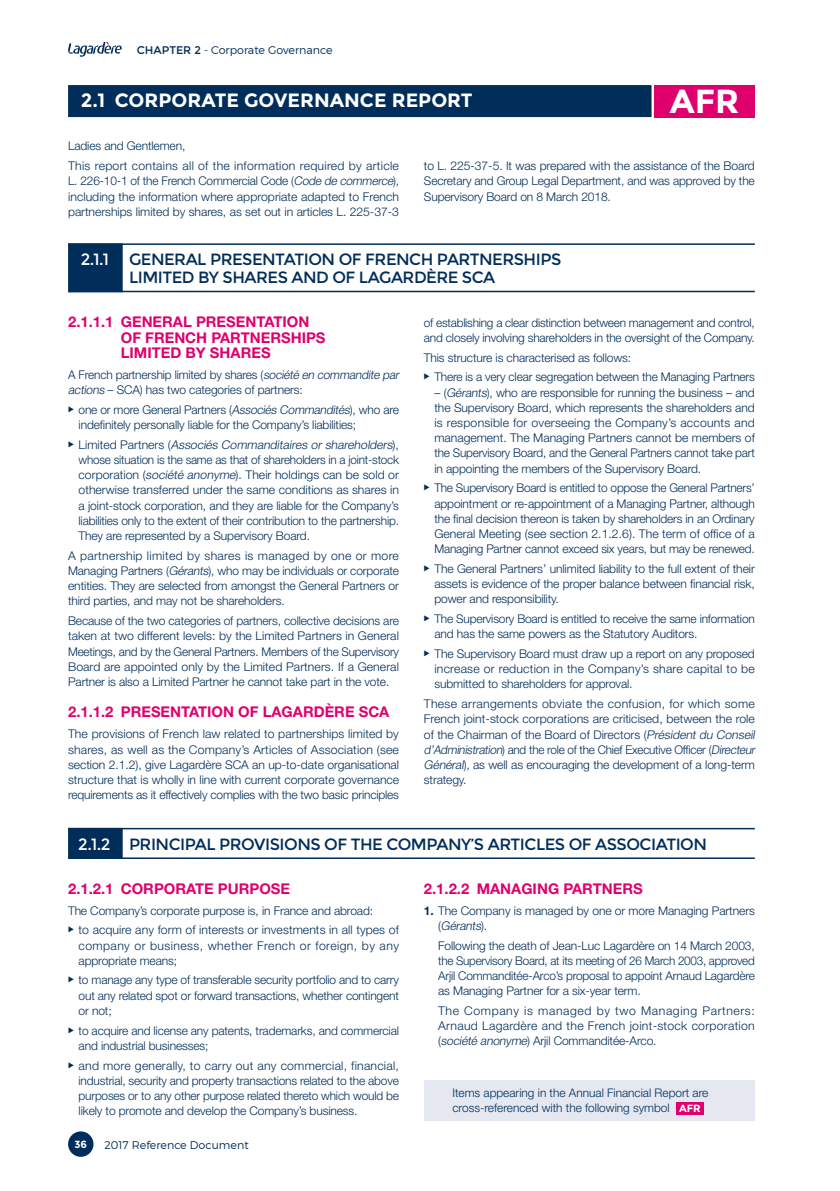
<style>
.page{position:relative;width:840px;height:1191px;background:#fff}
.page>*{position:absolute;margin:0;border:0;box-sizing:border-box;transform-origin:0 0}
.t1{font:700 33.4px "Montserrat";color:#fff}
.t2{font:700 19.2px "Montserrat";color:#fff}
.t3{font:16.2px/17.8px "Montserrat";letter-spacing:-.03em;color:#002d59}
.t4{font:700 14.8px/15.6px "Helvetica Neue LT Std";color:#df006e}
.t5{font:300 12px/15.2px "Helvetica Neue LT Std";letter-spacing:-.01em;color:#002d59;text-align:justify}
.t6{font:300 12px/19.8px "Helvetica Neue LT Std";letter-spacing:.025em;color:#002d59}
.t7{font:300 12px/15.2px "Helvetica Neue LT Std";letter-spacing:.03em;color:#002d59}
.t8{font:300 11.8px/14.8px "Helvetica Neue LT Std";color:#002d59}
.t9{font:300 11.2px "Montserrat";color:#002d59}
.t10{font:700 10.4px "Montserrat";color:#fff}
.s1{font-weight:400}
.s2{font-style:italic}
.s3{color:#fff}
.s4{font-weight:700}
.s5{font-family:"Montserrat";font-weight:700;font-size:10.4px;color:#fff}
</style>
<div class="page">
<div style="left:68px;top:85px;width:583px;height:32px;background:#002d59"></div>
<hr style="left:68px;top:243px;width:686px;height:2px;background:#002d59">
<div style="left:68px;top:243px;width:55px;height:49px;background:#002d59"></div>
<hr style="left:68px;top:291px;width:686px;height:1px;background:#002d59">
<hr style="left:68px;top:828px;width:686px;height:1px;background:#002d59">
<hr style="left:68px;top:857px;width:686px;height:2px;background:#002d59">
<div style="left:68px;top:828px;width:55px;height:31px;background:#002d59"></div>
<div style="left:654px;top:85px;width:100px;height:32px;background:#df006e"></div>
<div style="left:424px;top:1080px;width:330px;height:40px;background:#e5e8f1"></div>
<div style="left:675px;top:1102px;width:28px;height:12px;background:#df006e"></div>
<div style="left:68px;top:1131px;width:25px;height:25px;background:#002d59;border-radius:50%"></div>
<svg style="left:68px;top:42px;width:54px;height:15px"></svg>
<p class="t9" style="left:137px;top:42px;width:197px"><span class="s1">CHAPTER 2</span> - Corporate Governance</p>
<h1 class="t1" style="left:669px;top:80px;width:71px">AFR</h1>
<h2 class="t2" style="left:81px;top:88px;width:393px">2.1 CORPORATE GOVERNANCE REPORT</h2>
<p class="t6" style="left:68px;top:137px;width:332px">Ladies and Gentlemen,<br>This report contains all of the information required by article</p>
<p class="t5" style="left:68px;top:175px;width:332px">L. 226-10-1 of the French Commercial Code (<span class="s2">Code de commerce</span>), including the information where appropriate adapted to French partnerships limited by shares, as set out in articles L. 225-37-3</p>
<p class="t5" style="left:423px;top:159px;width:332px">to L. 225-37-5. It was prepared with the assistance of the Board Secretary and Group Legal Department, and was approved by the Supervisory Board on 8 March 2018.</p>
<h3 class="t3" style="left:129px;top:251px;width:433px;text-indent:-48px"><span class="s3">2.1.1</span> GENERAL PRESENTATION OF FRENCH PARTNERSHIPS<br>LIMITED BY SHARES AND OF LAGARDÈRE SCA</h3>
<p class="t4" style="left:121px;top:315px;width:206px;text-indent:-53px">2.1.1.1 GENERAL PRESENTATION<br>OF FRENCH PARTNERSHIPS<br>LIMITED BY SHARES</p>
<p class="t5" style="left:68px;top:368px;width:334px">A French partnership limited by shares (<span class="s2">société en commandite par actions</span> – SCA) has two categories of partners:</p>
<p class="t5" style="left:79px;top:403px;width:322px">one or more General Partners (<span class="s2">Associés Commandités</span>), who are indefinitely personally liable for the Company’s liabilities;</p>
<p class="t5" style="left:79px;top:438px;width:322px">Limited Partners (<span class="s2">Associés Commanditaires or shareholders</span>), whose situation is the same as that of shareholders in a joint-stock corporation (<span class="s2">société anonyme</span>). Their holdings can be sold or otherwise transferred under the same conditions as shares in a joint-stock corporation, and they are liable for the Company’s liabilities only to the extent of their contribution to the partnership.<br>They are represented by a Supervisory Board.</p>
<p class="t5" style="left:68px;top:549px;width:332px">A partnership limited by shares is managed by one or more Managing Partners (<span class="s2">Gérants</span>), who may be individuals or corporate entities. They are selected from amongst the General Partners or third parties, and may not be shareholders.</p>
<p class="t5" style="left:68px;top:614px;width:332px">Because of the two categories of partners, collective decisions are taken at two different levels: by the Limited Partners in General Meetings, and by the General Partners. Members of the Supervisory Board are appointed only by the Limited Partners. If a General Partner is also a Limited Partner he cannot take part in the vote.</p>
<p class="t4" style="left:68px;top:706px;width:322px">2.1.1.2 PRESENTATION OF LAGARDÈRE SCA</p>
<p class="t5" style="left:68px;top:727px;width:332px">The provisions of French law related to partnerships limited by shares, as well as the Company’s Articles of Association (see section 2.1.2), give Lagardère SCA an up-to-date organisational structure that is wholly in line with current corporate governance requirements as it effectively complies with the two basic principles</p>
<p class="t5" style="left:423px;top:316px;width:332px">of establishing a clear distinction between management and control, and closely involving shareholders in the oversight of the Company.</p>
<p class="t5" style="left:434px;top:349px;width:322px;line-height:19.8px;text-indent:-10px">This structure is characterised as follows:<br>There is a very clear segregation between the Managing Partners</p>
<p class="t5" style="left:434px;top:386px;width:322px">– (<span class="s2">Gérants</span>), who are responsible for running the business – and the Supervisory Board, which represents the shareholders and is responsible for overseeing the Company’s accounts and management. The Managing Partners cannot be members of the Supervisory Board, and the General Partners cannot take part in appointing the members of the Supervisory Board.</p>
<p class="t5" style="left:434px;top:481px;width:322px">The Supervisory Board is entitled to oppose the General Partners’ appointment or re-appointment of a Managing Partner, although the final decision thereon is taken by shareholders in an Ordinary General Meeting (see section 2.1.2.6). The term of office of a Managing Partner cannot exceed six years, but may be renewed.</p>
<p class="t5" style="left:434px;top:562px;width:322px">The General Partners’ unlimited liability to the full extent of their assets is evidence of the proper balance between financial risk, power and responsibility.</p>
<p class="t5" style="left:434px;top:612px;width:322px">The Supervisory Board is entitled to receive the same information and has the same powers as the Statutory Auditors.</p>
<p class="t5" style="left:434px;top:647px;width:322px">The Supervisory Board must draw up a report on any proposed increase or reduction in the Company’s share capital to be submitted to shareholders for approval.</p>
<p class="t5" style="left:423px;top:697px;width:334px;text-align:left">These arrangements obviate the confusion, for which some French joint-stock corporations are criticised, between the role of the Chairman of the Board of Directors (<span class="s2">Président du Conseil d’Administration</span>) and the role of the Chief Executive Officer (<span class="s2">Directeur Général</span>), as well as encouraging the development of a long-term strategy.</p>
<h3 class="t3" style="left:78px;top:835px;width:630px"><span class="s3">2.1.2</span> PRINCIPAL PROVISIONS OF THE COMPANY’S ARTICLES OF ASSOCIATION</h3>
<p class="t4" style="left:68px;top:882px;width:223px">2.1.2.1 CORPORATE PURPOSE</p>
<p class="t5" style="left:79px;top:901px;width:321px;line-height:19.8px;text-indent:-10px">The Company’s corporate purpose is, in France and abroad:<br>to acquire any form of interests or investments in all types of</p>
<p class="t7" style="left:79px;top:939px;width:322px">company or business, whether French or foreign, by any appropriate means;</p>
<p class="t5" style="left:79px;top:973px;width:322px">to manage any type of transferable security portfolio and to carry out any related spot or forward transactions, whether contingent or not;</p>
<p class="t5" style="left:79px;top:1024px;width:322px">to acquire and license any patents, trademarks, and commercial and industrial businesses;</p>
<p class="t5" style="left:79px;top:1059px;width:322px">and more generally, to carry out any commercial, financial, industrial, security and property transactions related to the above purposes or to any other purpose related thereto which would be likely to promote and develop the Company’s business.</p>
<p class="t4" style="left:423px;top:882px;width:220px">2.1.2.2 MANAGING PARTNERS</p>
<p class="t5" style="left:438px;top:904px;width:318px;text-indent:-14px"><span class="s4">1.</span> The Company is managed by one or more Managing Partners (<span class="s2">Gérants</span>).</p>
<p class="t5" style="left:438px;top:939px;width:318px">Following the death of Jean-Luc Lagardère on 14 March 2003, the Supervisory Board, at its meeting of 26 March 2003, approved Arjil Commanditée-Arco’s proposal to appoint Arnaud Lagardère as Managing Partner for a six-year term.</p>
<p class="t5" style="left:438px;top:1004px;width:318px">The Company is managed by two Managing Partners:<br>Arnaud Lagardère and the French joint-stock corporation (<span class="s2">société anonyme</span>) Arjil Commanditée-Arco.</p>
<p class="t8" style="left:452px;top:1086px;width:257px">Items appearing in the Annual Financial Report are cross-referenced with the following symbol <span class="s5">AFR</span></p>
<p class="t10" style="left:74px;top:1137px;width:14px">36</p>
<p class="t9" style="left:104px;top:1137px;width:146px">2017 Reference Document</p>
</div>
